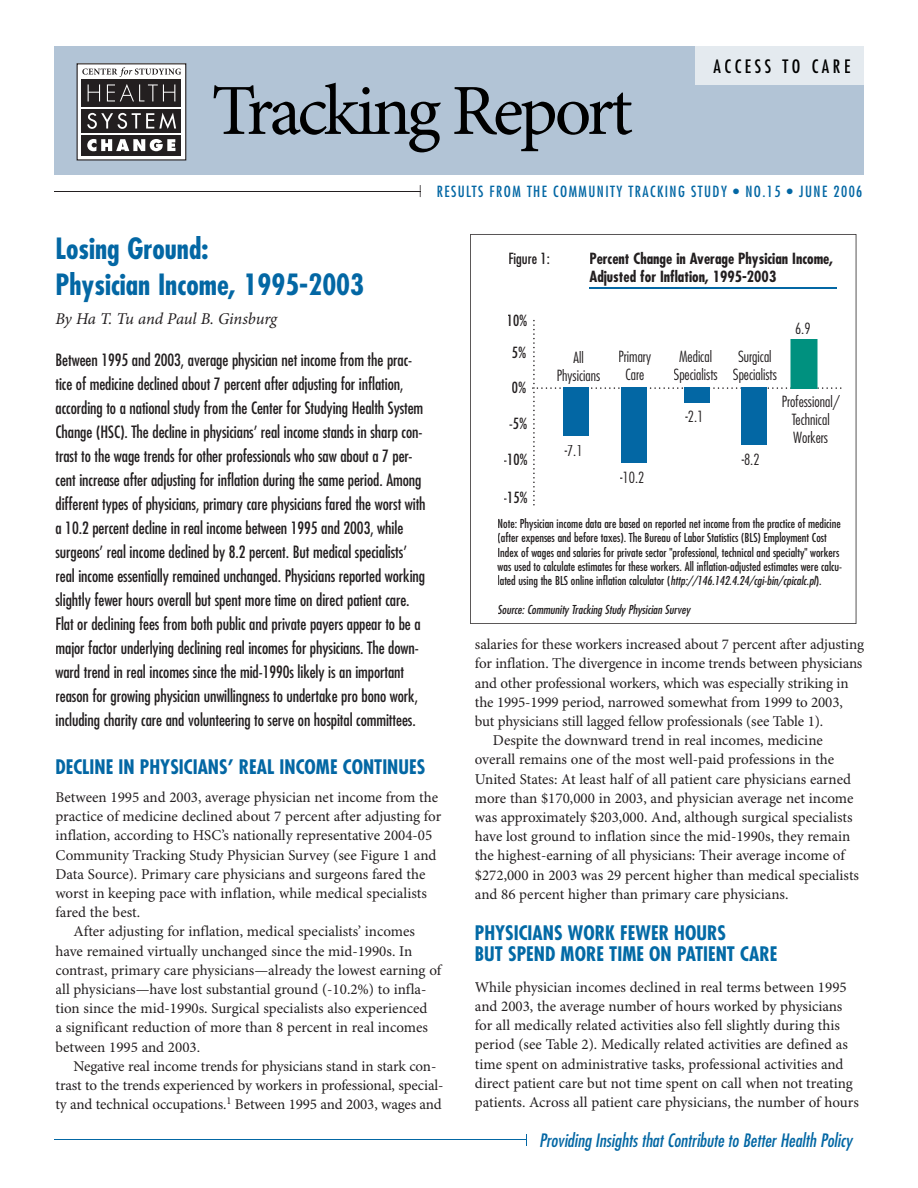
<style>
.page{position:relative;width:918px;height:1188px;background:#fff}
.page>*{position:absolute;margin:0;border:0;box-sizing:border-box;transform-origin:0 0}
.t1{font:72px "Minion Pro";letter-spacing:-.05em;color:#000}
.t2{font:700 condensed 28.5px/36px "Futura Std";color:#0367a4}
.t3{font:700 condensed 19.5px/21px "Futura Std";color:#036aa6}
.t4{font:700 condensed 19.5px "Futura Std";color:#0367a4}
.t5{font:italic condensed 18px "Futura Std";color:#0367a4}
.t6{font:condensed 18px "Futura Std";letter-spacing:.2em;color:#000}
.t7{font:condensed 16.5px/24px "Futura Std";letter-spacing:-.005em;color:#231f20}
.t8{font:italic 16.5px "Minion Pro";letter-spacing:-.015em;color:#231f20}
.t9{font:15px/19.2px "Minion Pro";letter-spacing:-.005em;color:#231f20}
.t10{font:300 condensed 15px/18px "Futura Std";color:#231f20;text-align:center}
.t11{font:700 condensed 15px/18px "Futura Std";color:#231f20}
.t12{font:condensed 15px "Futura Std";letter-spacing:.095em;color:#0367a4}
.t13{font:condensed 15px "Futura Std";color:#231f20}
.t14{font:condensed 12px/14.4px "Futura Std";color:#231f20}
.t15{font:italic condensed 12px "Futura Std";color:#231f20}
.s1{font-style:italic}
</style>
<div class="page">
<div style="left:54px;top:46px;width:810px;height:129px;background:#b2c4d6"></div>
<svg style="left:77px;top:63px;width:109px;height:97px;background:#747272"></svg>
<div style="left:695px;top:46px;width:169px;height:39px;background:#e4eaef"></div>
<hr style="left:54px;top:191px;width:366px;height:1px;background:#231f20">
<svg style="left:420px;top:185px;width:1px;height:12px"></svg>
<hr style="left:54px;top:1140px;width:472px;height:1px;background:#0367a4">
<svg style="left:526px;top:1134px;width:1px;height:12px"></svg>
<svg style="left:470px;top:234px;width:386px;height:390px"></svg>
<svg style="left:532px;top:320px;width:309px;height:185px"></svg>
<h1 class="t1" style="left:212px;top:68px;width:423px">Tracking Report</h1>
<p class="t6" style="left:713px;top:56px;width:138px">ACCESS TO CARE</p>
<p class="t12" style="left:437px;top:182px;width:427px">RESULTS FROM THE COMMUNITY TRACKING STUDY • NO.15 • JUNE 2006</p>
<h2 class="t2" style="left:56px;top:231px;width:310px">Losing Ground:<br>Physician Income, 1995-2003</h2>
<p class="t8" style="left:56px;top:309px;width:223px">By Ha T. Tu and Paul B. Ginsburg</p>
<p class="t7" style="left:56px;top:348px;width:372px">Between 1995 and 2003, average physician net income from the prac&shy;tice of medicine declined about 7 percent after adjusting for inflation, according to a national study from the Center for Studying Health System Change (HSC). The decline in physicians’ real income stands in sharp con&shy;trast to the wage trends for other professionals who saw about a 7 per&shy;cent increase after adjusting for inflation during the same period. Among different types of physicians, primary care physicians fared the worst with a 10.2 percent decline in real income between 1995 and 2003, while surgeons’ real income declined by 8.2 percent. But medical specialists’ real income essentially remained unchanged. Physicians reported working slightly fewer hours overall but spent more time on direct patient care.<br>Flat or declining fees from both public and private payers appear to be a major factor underlying declining real incomes for physicians. The down&shy;ward trend in real incomes since the mid-1990s likely is an important reason for growing physician unwillingness to undertake pro bono work, including charity care and volunteering to serve on hospital committees.</p>
<h3 class="t4" style="left:56px;top:755px;width:371px">DECLINE IN PHYSICIANS’ REAL INCOME CONTINUES</h3>
<p class="t9" style="left:56px;top:788px;width:384px">Between 1995 and 2003, average physician net income from the</p>
<p class="t9" style="left:56px;top:807px;width:387px">practice of medicine declined about 7 percent after adjusting for</p>
<p class="t9" style="left:56px;top:827px;width:378px">inflation, according to HSC’s nationally representative 2004-05</p>
<p class="t9" style="left:56px;top:846px;width:382px">Community Tracking Study Physician Survey (see Figure 1 and</p>
<p class="t9" style="left:56px;top:865px;width:371px">Data Source). Primary care physicians and surgeons fared the</p>
<p class="t9" style="left:56px;top:884px;width:373px">worst in keeping pace with inflation, while medical specialists</p>
<p class="t9" style="left:56px;top:903px;width:86px">fared the best.</p>
<p class="t9" style="left:74px;top:923px;width:343px">After adjusting for inflation, medical specialists’ incomes</p>
<p class="t9" style="left:56px;top:942px;width:358px">have remained virtually unchanged since the mid-1990s. In</p>
<p class="t9" style="left:56px;top:961px;width:387px">contrast, primary care physicians—already the lowest earning of</p>
<p class="t9" style="left:56px;top:980px;width:372px">all physicians—have lost substantial ground (-10.2%) to infla-</p>
<p class="t9" style="left:56px;top:999px;width:374px">tion since the mid-1990s. Surgical specialists also experienced</p>
<p class="t9" style="left:56px;top:1019px;width:374px">a significant reduction of more than 8 percent in real incomes</p>
<p class="t9" style="left:56px;top:1038px;width:146px">between 1995 and 2003.</p>
<p class="t9" style="left:74px;top:1057px;width:364px">Negative real income trends for physicians stand in stark con-</p>
<p class="t9" style="left:56px;top:1076px;width:390px">trast to the trends experienced by workers in professional, special-</p>
<p class="t9" style="left:56px;top:1095px;width:388px">ty and technical occupations.<sup>1</sup> Between 1995 and 2003, wages and</p>
<p class="t13" style="left:508px;top:249px;width:43px">Figure 1:</p>
<p class="t11" style="left:589px;top:249px;width:245px">Percent Change in Average Physician Income,<br>Adjusted for Inflation, 1995-2003</p>
<p class="t13" style="left:507px;top:311px;width:22px">10%</p>
<p class="t13" style="left:512px;top:344px;width:16px">5%</p>
<p class="t13" style="left:512px;top:379px;width:16px">0%</p>
<p class="t13" style="left:509px;top:414px;width:20px">-5%</p>
<p class="t13" style="left:504px;top:450px;width:26px">-10%</p>
<p class="t13" style="left:504px;top:489px;width:26px">-15%</p>
<p class="t10" style="left:557px;top:348px;width:45px">All<br>Physicians</p>
<p class="t10" style="left:619px;top:347px;width:34px">Primary<br>Care</p>
<p class="t10" style="left:565px;top:442px;width:19px">-7.1</p>
<p class="t10" style="left:620px;top:468px;width:26px">-10.2</p>
<p class="t10" style="left:674px;top:347px;width:46px">Medical<br>Specialists</p>
<p class="t10" style="left:686px;top:407px;width:19px">-2.1</p>
<p class="t10" style="left:733px;top:347px;width:46px">Surgical<br>Specialists</p>
<p class="t10" style="left:795px;top:319px;width:17px">6.9</p>
<p class="t10" style="left:742px;top:450px;width:19px">-8.2</p>
<p class="t10" style="left:782px;top:392px;width:59px">Professional/<br>Technical<br>Workers</p>
<p class="t14" style="left:498px;top:516px;width:346px">Note: Physician income data are based on reported net income from the practice of medicine (after expenses and before taxes). The Bureau of Labor Statistics (BLS) Employment Cost Index of wages and salaries for private sector "professional, technical and specialty" workers was used to calculate estimates for these workers. All inflation-adjusted estimates were calcu&shy;lated using the BLS online inflation calculator (<span class="s1">http://146.142.4.24/cgi-bin/cpicalc.pl</span>).</p>
<p class="t15" style="left:498px;top:603px;width:194px">Source: Community Tracking Study Physician Survey</p>
<p class="t9" style="left:475px;top:635px;width:391px">salaries for these workers increased about 7 percent after adjusting</p>
<p class="t9" style="left:475px;top:655px;width:389px">for inflation. The divergence in income trends between physicians</p>
<p class="t9" style="left:475px;top:674px;width:375px">and other professional workers, which was especially striking in</p>
<p class="t9" style="left:475px;top:693px;width:369px">the 1995-1999 period, narrowed somewhat from 1999 to 2003,</p>
<p class="t9" style="left:475px;top:712px;width:350px">but physicians still lagged fellow professionals (see Table 1).</p>
<p class="t9" style="left:493px;top:731px;width:331px">Despite the downward trend in real incomes, medicine</p>
<p class="t9" style="left:475px;top:751px;width:361px">overall remains one of the most well-paid professions in the</p>
<p class="t9" style="left:475px;top:770px;width:378px">United States: At least half of all patient care physicians earned</p>
<p class="t9" style="left:475px;top:789px;width:380px">more than $170,000 in 2003, and physician average net income</p>
<p class="t9" style="left:475px;top:808px;width:379px">was approximately $203,000. And, although surgical specialists</p>
<p class="t9" style="left:475px;top:827px;width:377px">have lost ground to inflation since the mid-1990s, they remain</p>
<p class="t9" style="left:475px;top:847px;width:371px">the highest-earning of all physicians: Their average income of</p>
<p class="t9" style="left:475px;top:866px;width:386px">$272,000 in 2003 was 29 percent higher than medical specialists</p>
<p class="t9" style="left:475px;top:885px;width:315px">and 86 percent higher than primary care physicians.</p>
<h3 class="t3" style="left:475px;top:922px;width:304px">PHYSICIANS WORK FEWER HOURS<br>BUT SPEND MORE TIME ON PATIENT CARE</h3>
<p class="t9" style="left:475px;top:978px;width:385px">While physician incomes declined in real terms between 1995 and 2003, the average number of hours worked by physicians for all medically related activities also fell slightly during this period (see Table 2). Medically related activities are defined as time spent on administrative tasks, professional activities and direct patient care but not time spent on call when not treating patients. Across all patient care physicians, the number of hours</p>
<p class="t5" style="left:539px;top:1130px;width:315px">Providing Insights that Contribute to Better Health Policy</p>
</div>
